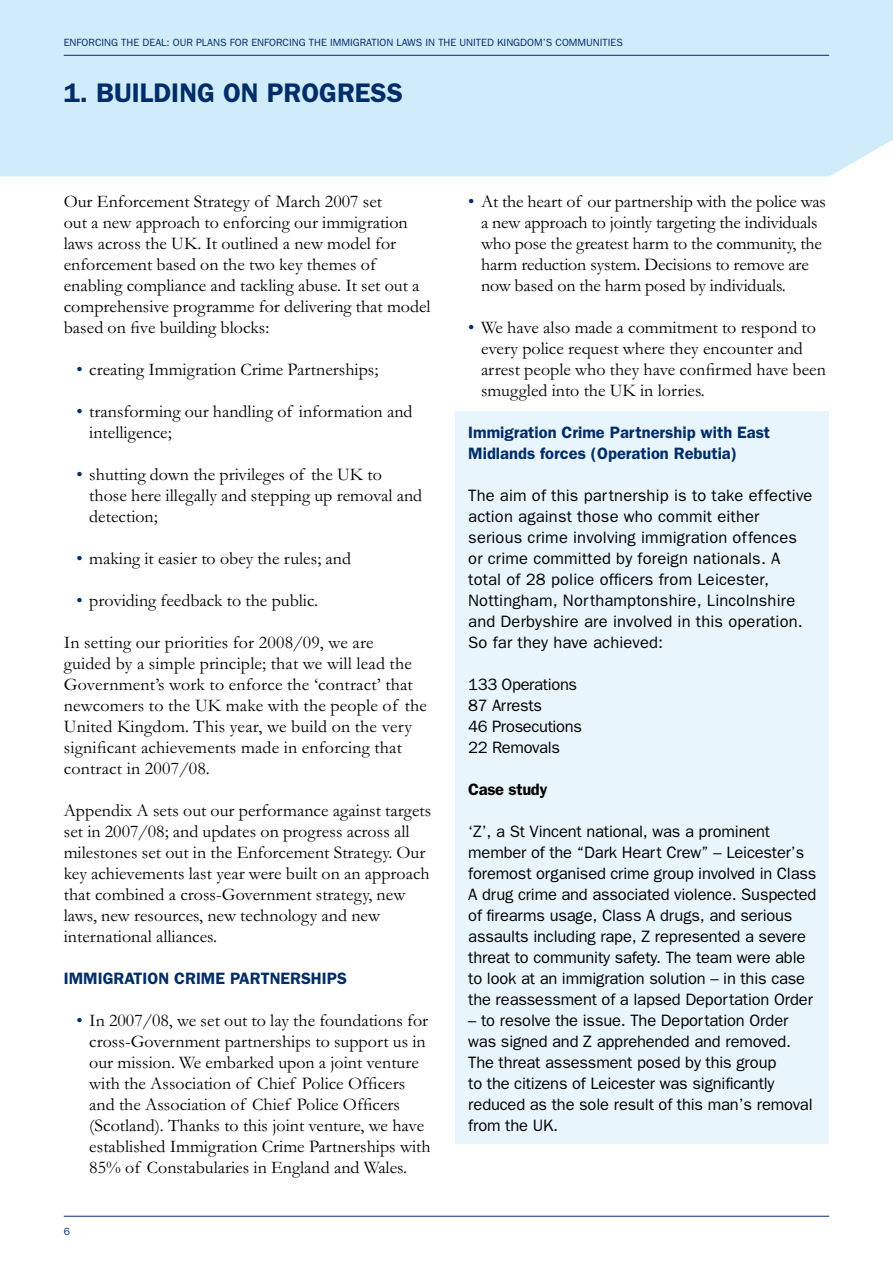
<style>
.page{position:relative;width:893px;height:1263px;background:#fff}
.page>*{position:absolute;margin:0;border:0;box-sizing:border-box;transform-origin:0 0}
.t1{font:600 27px "Franklin Gothic";color:#002d69}
.t2{font:18px/21px "Garamond";color:#000}
.t3{font:16.5px/21px "Franklin Gothic";letter-spacing:-.01em;color:#000}
.t4{font:16.5px/21px "Franklin Gothic";letter-spacing:.01em;color:#000}
.t5{font:600 16.5px/21px "Franklin Gothic";color:#002d69}
.t6{font:600 16.5px "Franklin Gothic";letter-spacing:-.02em;color:#000}
.t7{font:10.5px "Franklin Gothic";color:#002d69}
.s1{color:#002d69}
</style>
<div class="page">
<hr style="left:64px;top:1216px;width:765px;height:1px;background:#002d69">
<div style="left:0;top:0;width:893px;height:176px;background:#d0ebf9"></div>
<hr style="left:64px;top:55px;width:765px;height:1px;background:#002d69">
<div style="left:455px;top:411px;width:374px;height:733px;background:#e8f5fc"></div>
<p class="t7" style="left:64px;top:36px;width:561px">ENFORCING THE DEAL: OUR PLANS FOR ENFORCING THE IMMIGRATION LAWS IN THE UNITED KINGDOM’S COMMUNITIES</p>
<h1 class="t1" style="left:64px;top:77px;width:83px">1. Building</h1>
<h1 class="t1" style="left:223px;top:77px;width:62px">on progress</h1>
<p class="t2" style="left:64px;top:191px;width:368px">Our Enforcement Strategy of March 2007 set<br>out a new approach to enforcing our immigration laws across the UK. It outlined a new model for enforcement based on the two key themes of enabling compliance and tackling abuse. It set out a comprehensive programme for delivering that model based on five building blocks:</p>
<p class="t2" style="left:77px;top:359px;width:303px"><span class="s1">•</span> creating Immigration Crime Partnerships;</p>
<p class="t2" style="left:89px;top:401px;width:325px;text-indent:-13px"><span class="s1">•</span> transforming our handling of information and intelligence;</p>
<p class="t2" style="left:89px;top:464px;width:334px;text-indent:-13px"><span class="s1">•</span> shutting down the privileges of the UK to those here illegally and stepping up removal and detection;</p>
<p class="t2" style="left:77px;top:548px;width:276px"><span class="s1">•</span> making it easier to obey the rules; and</p>
<p class="t2" style="left:77px;top:590px;width:243px"><span class="s1">•</span> providing feedback to the public.</p>
<p class="t2" style="left:64px;top:632px;width:365px">In setting our priorities for 2008/09, we are<br>guided by a simple principle; that we will lead the Government’s work to enforce the ‘contract’ that newcomers to the UK make with the people of the United Kingdom. This year, we build on the very significant achievements made in enforcing that contract in 2007/08.</p>
<p class="t2" style="left:64px;top:800px;width:369px">Appendix A sets out our performance against targets set in 2007/08; and updates on progress across all milestones set out in the Enforcement Strategy. Our key achievements last year were built on an approach that combined a cross-Government strategy, new laws, new resources, new technology and new international alliances.</p>
<p class="t5" style="left:64px;top:967px;width:16px">Immigration</p>
<p class="t5" style="left:174px;top:967px;width:22px">Crime</p>
<p class="t5" style="left:230px;top:967px;width:20px">Partnerships</p>
<p class="t2" style="left:89px;top:1010px;width:343px;text-indent:-13px"><span class="s1">•</span> In 2007/08, we set out to lay the foundations for cross-Government partnerships to support us in our mission. We embarked upon a joint venture with the Association of Chief Police Officers and the Association of Chief Police Officers (Scotland). Thanks to this joint venture, we have established Immigration Crime Partnerships with 85% of Constabularies in England and Wales.</p>
<p class="t2" style="left:481px;top:191px;width:347px;text-indent:-13px"><span class="s1">•</span> At the heart of our partnership with the police was a new approach to jointly targeting the individuals who pose the greatest harm to the community, the harm reduction system. Decisions to remove are now based on the harm posed by individuals.</p>
<p class="t2" style="left:481px;top:317px;width:346px;text-indent:-13px"><span class="s1">•</span> We have also made a commitment to respond to every police request where they encounter and arrest people who they have confirmed have been smuggled into the UK in lorries.</p>
<p class="t5" style="left:468px;top:421px;width:303px">Immigration Crime Partnership with East<br>Midlands forces (Operation Rebutia)</p>
<p class="t4" style="left:468px;top:484px;width:346px">The aim of this partnership is to take effective action against those who commit either serious crime involving immigration offences or crime committed by foreign nationals. A total of 28 police officers from Leicester, Nottingham, Northamptonshire, Lincolnshire and Derbyshire are involved in this operation.<br>So far they have achieved:</p>
<p class="t3" style="left:468px;top:673px;width:115px">133 Operations<br>87 Arrests<br>46 Prosecutions<br>22 Removals</p>
<p class="t6" style="left:468px;top:779px;width:81px">Case study</p>
<p class="t3" style="left:468px;top:820px;width:350px">‘Z’, a St Vincent national, was a prominent member of the “Dark Heart Crew” – Leicester’s foremost organised crime group involved in Class A drug crime and associated violence. Suspected of firearms usage, Class A drugs, and serious assaults including rape, Z represented a severe threat to community safety. The team were able to look at an immigration solution – in this case the reassessment of a lapsed Deportation Order</p>
<p class="t3" style="left:468px;top:1009px;width:346px">– to resolve the issue. The Deportation Order was signed and Z apprehended and removed.<br>The threat assessment posed by this group<br>to the citizens of Leicester was significantly reduced as the sole result of this man’s removal from the UK.</p>
</div>
